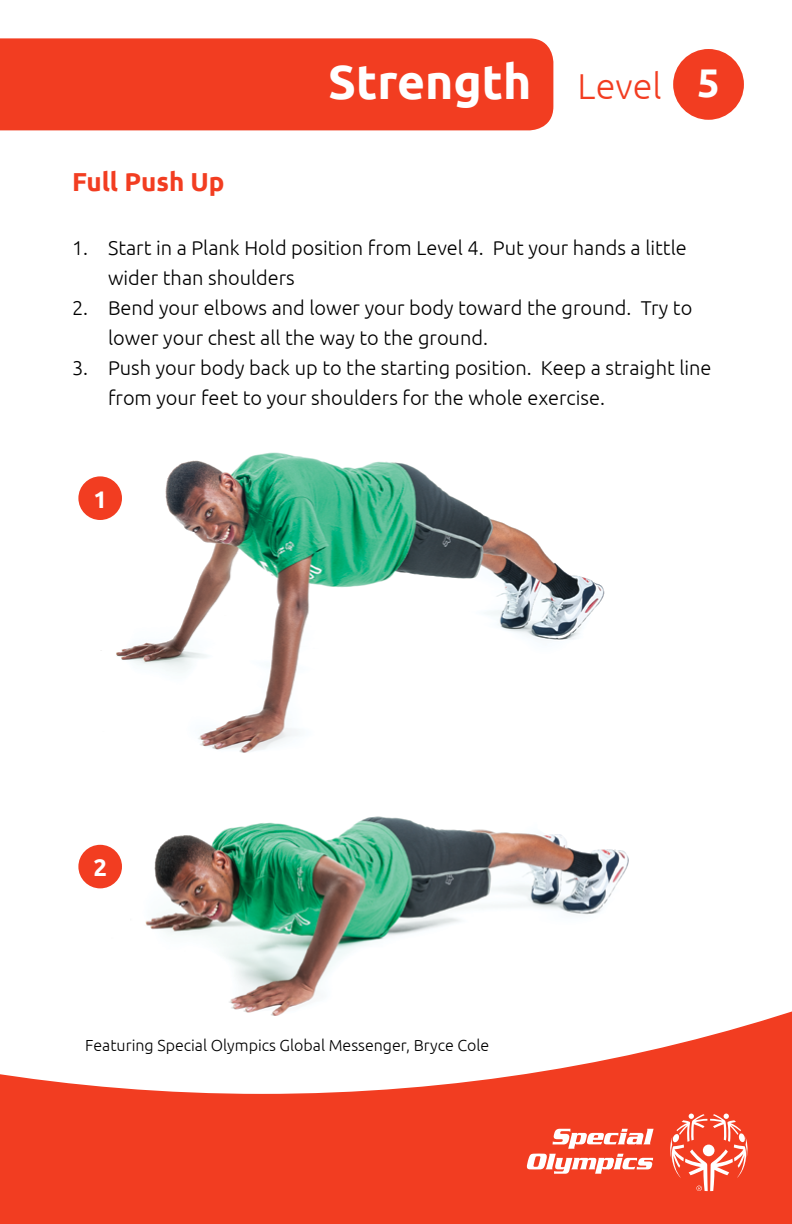
<style>
.page{position:relative;width:792px;height:1224px;background:#fff}
.page>*{position:absolute;margin:0;border:0;box-sizing:border-box;transform-origin:0 0}
.t1{font:700 48px "Ubuntu";color:#fff}
.t2{font:700 26px "Ubuntu";color:#f23d21}
.t3{font:700 24px "Ubuntu";color:#fff}
.t4{font:300 20px/30px "Ubuntu";color:#000}
.t5{font:300 16px "Ubuntu";color:#000}
.s1{font-weight:300;font-size:36px;color:#f23d21}
.s2{font-size:40px}
</style>
<div class="page">
<img style="left:107px;top:816px;width:522px;height:190px">
<svg style="left:0;top:1006px;width:792px;height:218px;fill:#f23d21"></svg>
<svg style="left:526px;top:1129px;width:128px;height:45px"></svg>
<svg style="left:669px;top:1114px;width:80px;height:77px"></svg>
<div style="left:673px;top:49px;width:71px;height:71px;background:#f23d21;border-radius:50%"></div>
<div style="left:0;top:38px;width:553px;height:92px;background:#f23d21"></div>
<img style="left:86px;top:452px;width:519px;height:301px">
<div style="left:78px;top:476px;width:44px;height:44px;background:#f23d21;border-radius:50%"></div>
<div style="left:78px;top:845px;width:44px;height:43px;background:#f23d21;border-radius:50%"></div>
<h2 class="t2" style="left:72px;top:166px;width:154px">Full Push Up</h2>
<h1 class="t1" style="left:328px;top:53px;width:393px">Strength <span class="s1">Level</span> <span class="s2">5</span></h1>
<p class="t4" style="left:108px;top:232px;width:580px;text-indent:-36px">1. Start in a Plank Hold position from Level 4. Put your hands a little wider than shoulders</p>
<p class="t4" style="left:108px;top:292px;width:586px;text-indent:-36px">2. Bend your elbows and lower your body toward the ground. Try to lower your chest all the way to the ground.</p>
<p class="t4" style="left:108px;top:352px;width:605px;text-indent:-36px">3. Push your body back up to the starting position. Keep a straight line from your feet to your shoulders for the whole exercise.</p>
<p class="t3" style="left:93px;top:484px;width:15px">1</p>
<p class="t3" style="left:93px;top:853px;width:15px">2</p>
<p class="t5" style="left:85px;top:1036px;width:406px">Featuring Special Olympics Global Messenger, Bryce Cole</p>
</div>
